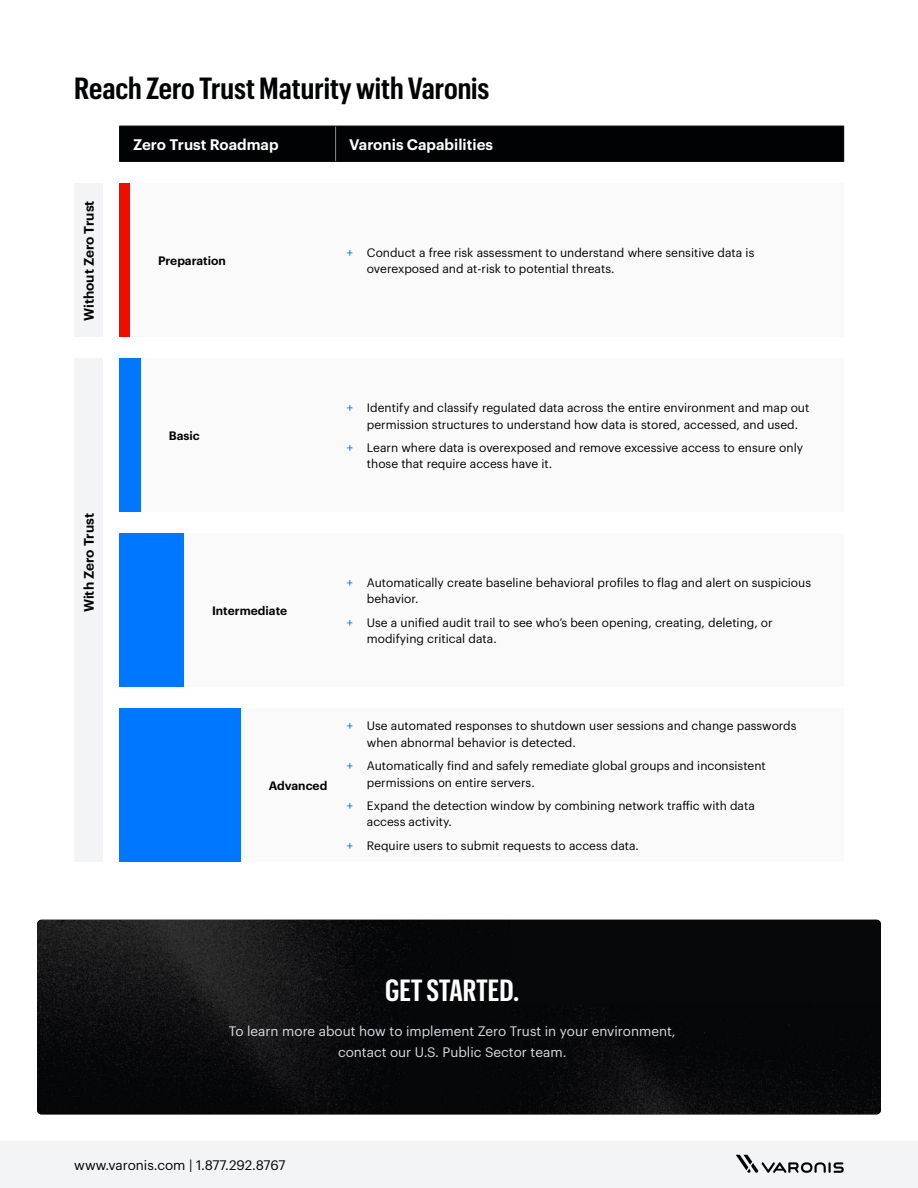
<style>
.page{position:relative;width:918px;height:1188px;background:#fff}
.page>*{position:absolute;margin:0;border:0;box-sizing:border-box;transform-origin:0 0}
.H2_Standard_Case_Black{font:600 30px "Graphik Cond";color:#010203}
.t1{font:600 30px "Graphik X Cond";color:#fff}
.H4_Black{font:600 15px "Graphik LC";color:#fff}
.t2{font:13.5px/21px "Graphik LC";color:#dadbe1;text-align:center}
.t3{font:13.5px "Graphik LC";color:#010203}
.H4_Black-2{font:600 13.5px "Graphik LC";color:#010203}
.t4{font:12px/16.5px "Graphik LC";color:#010203}
.H4_Black-3{font:600 12px "Graphik LC";color:#010203}
.s1{color:#07f}
</style>
<div class="page">
<img style="left:37px;top:920px;width:844px;height:194px">
<div style="left:0;top:1141px;width:918px;height:47px;background:#f3f4f6"></div>
<svg style="left:736px;top:1155px;width:108px;height:18px"></svg>
<div style="left:119px;top:708px;width:725px;height:154px;background:#fafafa"></div>
<div style="left:119px;top:534px;width:725px;height:153px;background:#fafafa"></div>
<div style="left:119px;top:359px;width:725px;height:153px;background:#fafafa"></div>
<div style="left:119px;top:184px;width:725px;height:153px;background:#fafafa"></div>
<div style="left:120px;top:127px;width:723px;height:34px;background:#010203"></div>
<hr style="left:335px;top:126px;width:1px;height:35px;background:#8d8e92">
<hr style="left:119px;top:126px;width:217px;height:1px;background:#010203">
<hr style="left:119px;top:126px;width:1px;height:35px;background:#010203">
<hr style="left:336px;top:126px;width:508px;height:1px;background:#010203">
<hr style="left:843px;top:126px;width:1px;height:35px;background:#010203">
<hr style="left:119px;top:161px;width:217px;height:1px;background:#010203">
<hr style="left:336px;top:161px;width:508px;height:1px;background:#010203">
<div style="left:119px;top:184px;width:11px;height:153px;background:#ed0e00"></div>
<div style="left:74px;top:184px;width:28px;height:153px;background:#f3f4f6"></div>
<div style="left:74px;top:359px;width:28px;height:503px;background:#f3f4f6"></div>
<div style="left:119px;top:359px;width:22px;height:153px;background:#07f"></div>
<div style="left:119px;top:534px;width:65px;height:153px;background:#07f"></div>
<div style="left:119px;top:708px;width:122px;height:154px;background:#07f"></div>
<p class="H2_Standard_Case_Black" style="left:74px;top:66px;width:417px">Reach Zero Trust Maturity with Varonis</p>
<p class="H4_Black" style="left:133px;top:133px;width:147px">Zero Trust Roadmap</p>
<p class="H4_Black" style="left:349px;top:133px;width:145px">Varonis Capabilities</p>
<p class="H4_Black-2" style="left:79px;top:321px;width:122px;rotate:-90deg">Without Zero Trust</p>
<p class="H4_Black-2" style="left:79px;top:612px;width:101px;rotate:-90deg">With Zero Trust</p>
<p class="H4_Black-3" style="left:158px;top:251px;width:69px">Preparation</p>
<p class="t4" style="left:367px;top:243px;width:389px;text-indent:-20px"><span class="s1">+</span> Conduct a free risk assessment to understand where sensitive data is overexposed and at-risk to potential threats.</p>
<p class="H4_Black-3" style="left:169px;top:427px;width:33px">Basic</p>
<p class="t4" style="left:367px;top:398px;width:444px;text-indent:-20px"><span class="s1">+</span> Identify and classify regulated data across the entire environment and map out permission structures to understand how data is stored, accessed, and used.</p>
<p class="t4" style="left:367px;top:438px;width:438px;text-indent:-20px"><span class="s1">+</span> Learn where data is overexposed and remove excessive access to ensure only those that require access have it.</p>
<p class="H4_Black-3" style="left:212px;top:602px;width:77px">Intermediate</p>
<p class="t4" style="left:367px;top:573px;width:446px;text-indent:-20px"><span class="s1">+</span> Automatically create baseline behavioral profiles to flag and alert on suspicious behavior.</p>
<p class="t4" style="left:367px;top:613px;width:407px;text-indent:-20px"><span class="s1">+</span> Use a unified audit trail to see who’s been opening, creating, deleting, or modifying critical data.</p>
<p class="H4_Black-3" style="left:269px;top:777px;width:60px">Advanced</p>
<p class="t4" style="left:367px;top:717px;width:431px;text-indent:-20px"><span class="s1">+</span> Use automated responses to shutdown user sessions and change passwords when abnormal behavior is detected.</p>
<p class="t4" style="left:367px;top:757px;width:400px;text-indent:-20px"><span class="s1">+</span> Automatically find and safely remediate global groups and inconsistent permissions on entire servers.</p>
<p class="t4" style="left:367px;top:796px;width:389px;text-indent:-20px"><span class="s1">+</span> Expand the detection window by combining network traffic with data access activity.</p>
<p class="t4" style="left:347px;top:836px;width:294px"><span class="s1">+</span> Require users to submit requests to access data.</p>
<h1 class="t1" style="left:385px;top:970px;width:136px">GET STARTED.</h1>
<p class="t2" style="left:229px;top:1019px;width:448px">To learn more about how to implement Zero Trust in your environment, contact our U.S. Public Sector team.</p>
<p class="t3" style="left:74px;top:1155px;width:213px">www.varonis.com | 1.877.292.8767</p>
</div>
